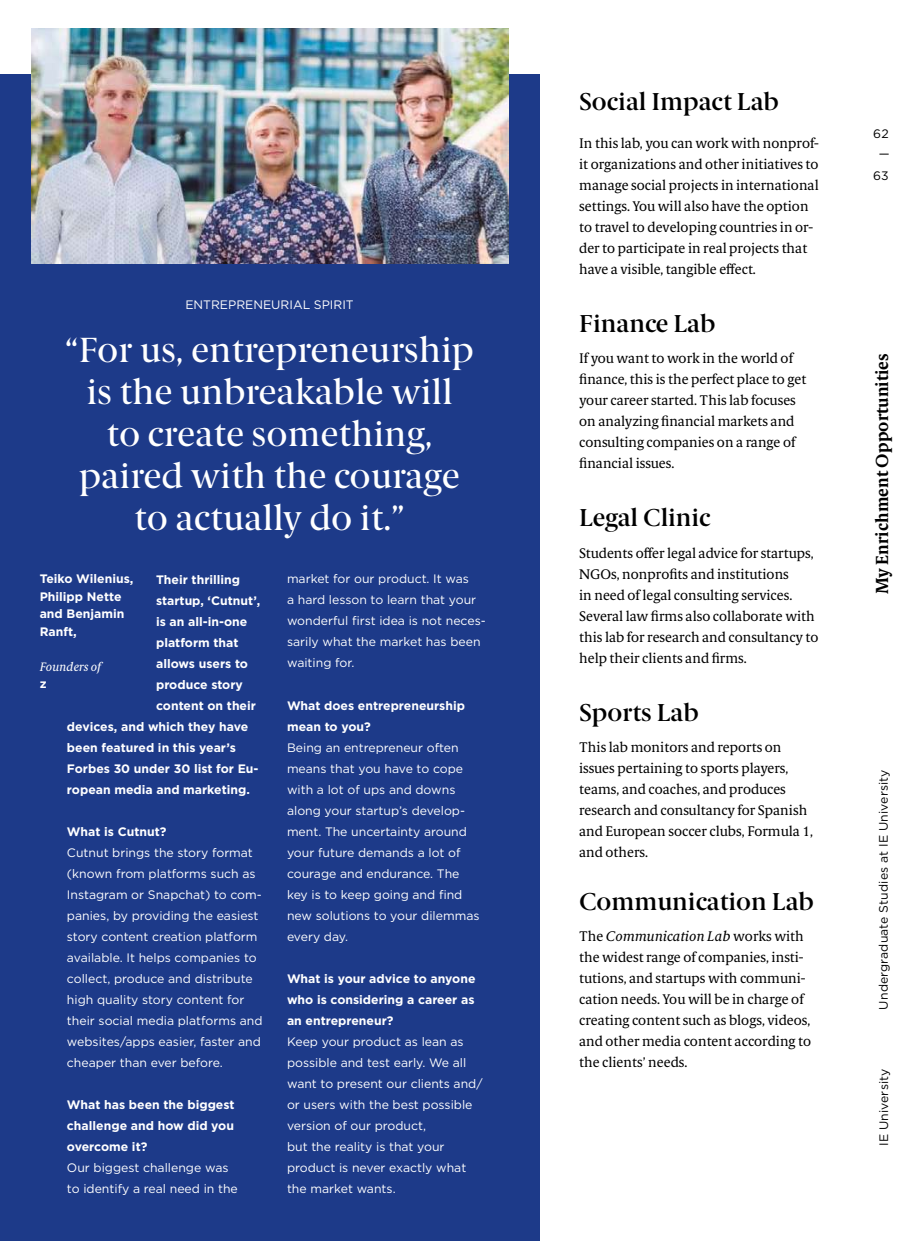
<style>
.page{position:relative;width:918px;height:1241px;background:#fff}
.page>*{position:absolute;margin:0;border:0;box-sizing:border-box;transform-origin:0 0}
.t1{font:35px/42px "Berlingske Serif";color:#fff;text-align:center}
.t2{font:600 24.5px "Berlingske Serif";color:#000}
.t3{font:700 17.5px "Berlingske Text";color:#000}
.t4{font:14px/21px "Berlingske Text";color:#000}
.t5{font:12.25px/21px "Gotham";color:#fff}
.t6{font:700 12.25px/21px "Gotham";color:#fff;text-align:justify}
.t7{font:12.25px "Gotham";letter-spacing:.01em;color:#000}
.t8{font:italic 12.25px "Berlingske Text";color:#fff}
.s1{font-style:italic}
</style>
<div class="page">
<div style="left:0;top:74px;width:539px;height:1166px;background:#1d3a89"></div>
<img style="left:31px;top:29px;width:477px;height:234px">
<p class="t5" style="left:185px;top:294px;width:170px">ENTREPRENEURIAL SPIRIT</p>
<h1 class="t1" style="left:65px;top:328px;width:410px">“For us, entrepreneurship is the unbreakable will to create something, paired with the courage to actually do it.”</h1>
<p class="t6" style="left:156px;top:568px;width:86px">Their thrilling</p>
<p class="t6" style="left:156px;top:589px;width:106px">startup, ‘Cutnut’,</p>
<p class="t6" style="left:156px;top:610px;width:93px">is an all-in-one</p>
<p class="t6" style="left:156px;top:631px;width:84px">platform that</p>
<p class="t6" style="left:156px;top:652px;width:93px">allows users to</p>
<p class="t6" style="left:156px;top:673px;width:88px">produce story</p>
<p class="t6" style="left:156px;top:694px;width:101px">content on their</p>
<p class="t6" style="left:67px;top:715px;width:183px">devices, and which they have</p>
<p class="t6" style="left:67px;top:736px;width:170px">been featured in this year’s</p>
<p class="t6" style="left:67px;top:757px;width:193px">Forbes 30 under 30 list for Eu-</p>
<p class="t6" style="left:67px;top:778px;width:184px">ropean media and marketing.</p>
<p class="t6" style="left:67px;top:820px;width:101px">What is Cutnut?</p>
<p class="t5" style="left:67px;top:841px;width:197px">Cutnut brings the story format (known from platforms such as<br>Instagram or Snapchat) to com&shy;panies, by providing the easiest story content creation platform available. It helps companies to collect, produce and distribute high quality story content for their social media platforms and websites/apps easier, faster and cheaper than ever before.</p>
<p class="t6" style="left:67px;top:1093px;width:169px">What has been the biggest challenge and how did you overcome it?</p>
<p class="t5" style="left:67px;top:1156px;width:172px">Our biggest challenge was to identify a real need in the</p>
<p class="t6" style="left:40px;top:570px;width:95px;line-height:17.5px;text-align:left">Teiko Wilenius,<br>Philipp Nette and Benjamin<br>Ranft,</p>
<p class="t8" style="left:40px;top:659px;width:63px">Founders of</p>
<p class="t6" style="left:40px;top:673px;width:8px">z</p>
<p class="t5" style="left:287px;top:568px;width:200px">market for our product. It was<br>a hard lesson to learn that your wonderful first idea is not neces&shy;sarily what the market has been waiting for.</p>
<p class="t6" style="left:287px;top:694px;width:179px">What does entrepreneurship mean to you?</p>
<p class="t5" style="left:287px;top:736px;width:194px">Being an entrepreneur often means that you have to cope with a lot of ups and downs along your startup’s develop&shy;ment. The uncertainty around your future demands a lot of courage and endurance. The key is to keep going and find new solutions to your dilemmas every day.</p>
<p class="t6" style="left:287px;top:967px;width:190px">What is your advice to anyone who is considering a career as an entrepreneur?</p>
<p class="t5" style="left:287px;top:1030px;width:197px">Keep your product as lean as possible and test early. We all want to present our clients and/ or users with the best possible version of our product,<br>but the reality is that your product is never exactly what the market wants.</p>
<h2 class="t2" style="left:579px;top:87px;width:201px">Social Impact Lab</h2>
<p class="t4" style="left:579px;top:133px;width:241px">In this lab, you can work with nonprof&shy;it organizations and other initiatives to manage social projects in international settings. You will also have the option to travel to developing countries in or&shy;der to participate in real projects that have a visible, tangible effect.</p>
<h2 class="t2" style="left:579px;top:308px;width:138px">Finance Lab</h2>
<p class="t4" style="left:579px;top:348px;width:229px">If you want to work in the world of finance, this is the perfect place to get your career started. This lab focuses on analyzing financial markets and consulting companies on a range of financial issues.</p>
<h2 class="t2" style="left:579px;top:503px;width:133px">Legal Clinic</h2>
<p class="t4" style="left:579px;top:542px;width:241px">Students offer legal advice for startups, NGOs, nonprofits and institutions<br>in need of legal consulting services.<br>Several law firms also collaborate with this lab for research and consultancy to help their clients and firms.</p>
<h2 class="t2" style="left:579px;top:697px;width:121px">Sports Lab</h2>
<p class="t4" style="left:579px;top:736px;width:235px">This lab monitors and reports on issues pertaining to sports players, teams, and coaches, and produces research and consultancy for Spanish and European soccer clubs, Formula 1, and others.</p>
<h2 class="t2" style="left:579px;top:886px;width:236px">Communication Lab</h2>
<p class="t4" style="left:579px;top:925px;width:233px">The <span class="s1">Communication Lab</span> works with the widest range of companies, insti&shy;tutions, and startups with communi&shy;cation needs. You will be in charge of creating content such as blogs, videos, and other media content according to the clients’ needs.</p>
<p class="t7" style="left:873px;top:125px;width:17px">62</p>
<p class="t7" style="left:873px;top:167px;width:17px">63</p>
<p class="t3" style="left:871px;top:594px;width:242px;rotate:-90deg">My Enrichment Opportunities</p>
<p class="t7" style="left:876px;top:1009px;width:242px;rotate:-90deg">Undergraduate Studies at IE University</p>
<p class="t7" style="left:876px;top:1145px;width:79px;rotate:-90deg">IE University</p>
</div>
